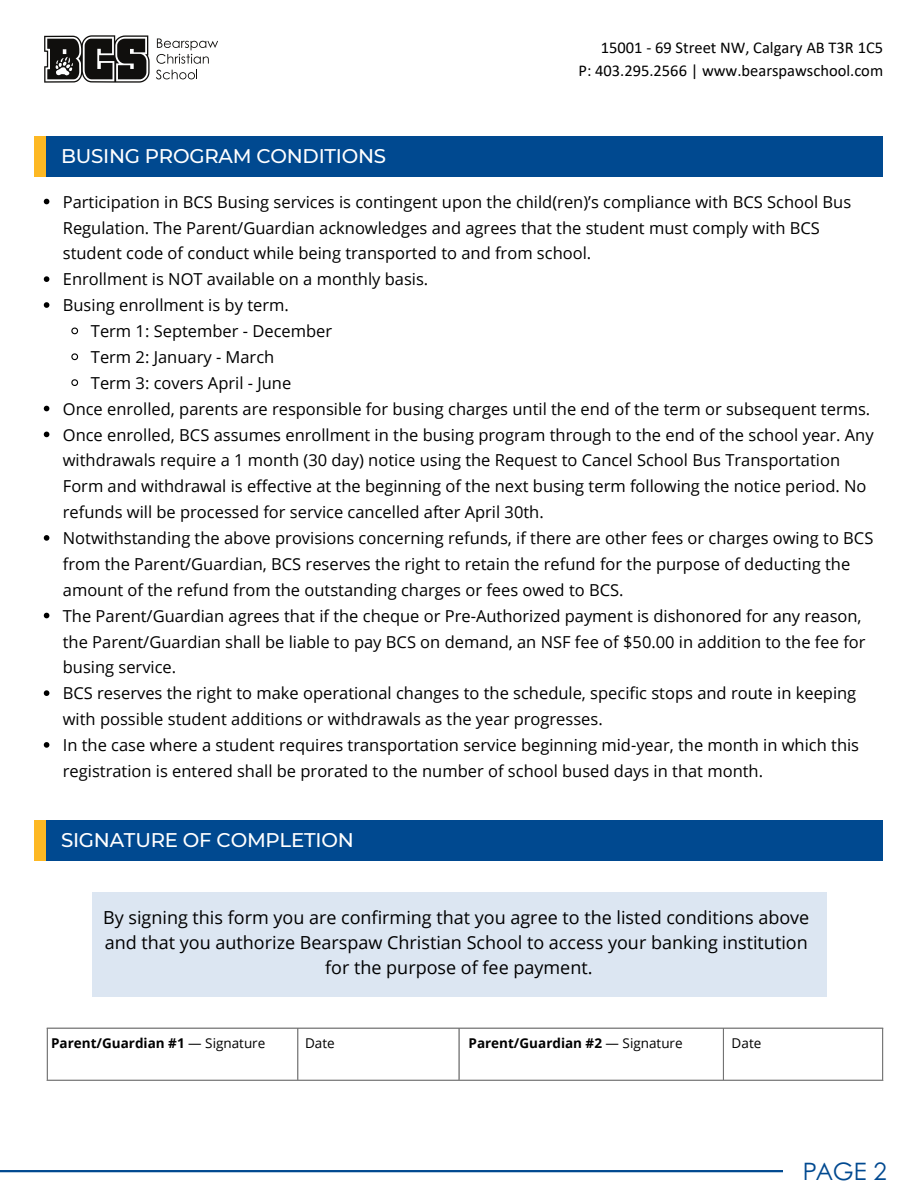
<style>
.page{position:relative;width:918px;height:1188px;background:#fff}
.page>*{position:absolute;margin:0;border:0;box-sizing:border-box;transform-origin:0 0}
.t1{font:24px "Century Gothic";color:#004990}
.t2{font:500 19.8px "Montserrat";letter-spacing:-.01em;color:#fff}
.t3{font:18px/24.8px "Open Sans";color:#000;text-align:center}
.t4{font:16.5px/25.8px "Open Sans";color:#000}
.t5{font:16.5px/22.5px "Calibri";color:#000;text-align:right}
.t6{font:700 13.5px "Open Sans";color:#000}
.t7{font:13.5px "Open Sans";color:#000}
.s1{font-weight:400}
</style>
<div class="page">
<svg style="left:44px;top:199px;width:5px;height:5px"></svg>
<svg style="left:44px;top:276px;width:5px;height:6px"></svg>
<svg style="left:44px;top:302px;width:5px;height:6px"></svg>
<svg style="left:71px;top:327px;width:8px;height:8px"></svg>
<svg style="left:71px;top:353px;width:8px;height:8px"></svg>
<svg style="left:71px;top:379px;width:8px;height:7px"></svg>
<svg style="left:44px;top:406px;width:5px;height:5px"></svg>
<svg style="left:44px;top:432px;width:5px;height:5px"></svg>
<svg style="left:44px;top:535px;width:5px;height:6px"></svg>
<svg style="left:44px;top:613px;width:5px;height:5px"></svg>
<svg style="left:44px;top:690px;width:5px;height:6px"></svg>
<svg style="left:44px;top:742px;width:5px;height:6px"></svg>
<div style="left:35px;top:136px;width:16px;height:41px;background:#fdb823"></div>
<div style="left:47px;top:136px;width:836px;height:41px;background:#004990"></div>
<div style="left:35px;top:820px;width:16px;height:41px;background:#fdb823"></div>
<div style="left:47px;top:820px;width:836px;height:41px;background:#004990"></div>
<div style="left:92px;top:892px;width:734px;height:105px;background:#dce6f2"></div>
<hr style="left:47px;top:1029px;width:1px;height:51px;background:#737373">
<hr style="left:297px;top:1029px;width:1px;height:51px;background:#737373">
<hr style="left:458px;top:1029px;width:2px;height:51px;background:#737373">
<hr style="left:723px;top:1029px;width:1px;height:51px;background:#737373">
<hr style="left:882px;top:1029px;width:1px;height:51px;background:#737373">
<hr style="left:47px;top:1028px;width:836px;height:1px;background:#737373">
<hr style="left:47px;top:1080px;width:836px;height:1px;background:#737373">
<svg style="left:156px;top:38px;width:62px;height:26px"></svg>
<svg style="left:156px;top:70px;width:41px;height:9px"></svg>
<svg style="left:44px;top:35px;width:106px;height:48px"></svg>
<hr style="left:0;top:1170px;width:783px;height:2px;background:#004990">
<p class="t2" style="left:61px;top:144px;width:327px">BUSING PROGRAM CONDITIONS</p>
<p class="t5" style="left:578px;top:38px;width:306px">15001 - 69 Street NW, Calgary AB T3R 1C5<br>P: 403.295.2566 | www.bearspawschool.com</p>
<p class="t4" style="left:63px;top:188px;width:790px">Participation in BCS Busing services is contingent upon the child(ren)’s compliance with BCS School Bus<br>Regulation. The Parent/Guardian acknowledges and agrees that the student must comply with BCS student code of conduct while being transported to and from school.</p>
<h4 class="t4" style="left:63px;top:266px;width:367px">Enrollment is NOT available on a monthly basis.</h4>
<h2 class="t4" style="left:63px;top:292px;width:228px">Busing enrollment is by term.</h2>
<p class="t4" style="left:91px;top:318px;width:243px">Term 1: September - December</p>
<p class="t4" style="left:91px;top:344px;width:185px">Term 2: January - March</p>
<p class="t4" style="left:91px;top:370px;width:202px">Term 3: covers April - June</p>
<p class="t4" style="left:63px;top:395px;width:809px">Once enrolled, parents are responsible for busing charges until the end of the term or subsequent terms.</p>
<p class="t4" style="left:63px;top:421px;width:812px">Once enrolled, BCS assumes enrollment in the busing program through to the end of the school year. Any withdrawals require a 1 month (30 day) notice using the Request to Cancel School Bus Transportation Form and withdrawal is effective at the beginning of the next busing term following the notice period. No refunds will be processed for service cancelled after April 30th.</p>
<p class="t4" style="left:63px;top:525px;width:812px">Notwithstanding the above provisions concerning refunds, if there are other fees or charges owing to BCS from the Parent/Guardian, BCS reserves the right to retain the refund for the purpose of deducting the amount of the refund from the outstanding charges or fees owed to BCS.</p>
<p class="t4" style="left:63px;top:602px;width:804px">The Parent/Guardian agrees that if the cheque or Pre-Authorized payment is dishonored for any reason, the Parent/Guardian shall be liable to pay BCS on demand, an NSF fee of $50.00 in addition to the fee for busing service.</p>
<p class="t4" style="left:63px;top:680px;width:795px">BCS reserves the right to make operational changes to the schedule, specific stops and route in keeping with possible student additions or withdrawals as the year progresses.</p>
<p class="t4" style="left:63px;top:732px;width:798px">In the case where a student requires transportation service beginning mid-year, the month in which this registration is entered shall be prorated to the number of school bused days in that month.</p>
<p class="t2" style="left:61px;top:828px;width:294px">SIGNATURE OF COMPLETION</p>
<p class="t3" style="left:103px;top:905px;width:708px">By signing this form you are confirming that you agree to the listed conditions above and that you authorize Bearspaw Christian School to access your banking institution for the purpose of fee payment.</p>
<h2 class="t6" style="left:51px;top:1033px;width:216px">Parent/Guardian #1 <span class="s1">— Signature</span></h2>
<p class="t7" style="left:305px;top:1033px;width:31px">Date</p>
<h3 class="t6" style="left:469px;top:1033px;width:216px">Parent/Guardian #2 <span class="s1">— Signature</span></h3>
<p class="t7" style="left:732px;top:1033px;width:31px">Date</p>
<p class="t1" style="left:803px;top:1153px;width:85px">PAGE 2</p>
</div>
